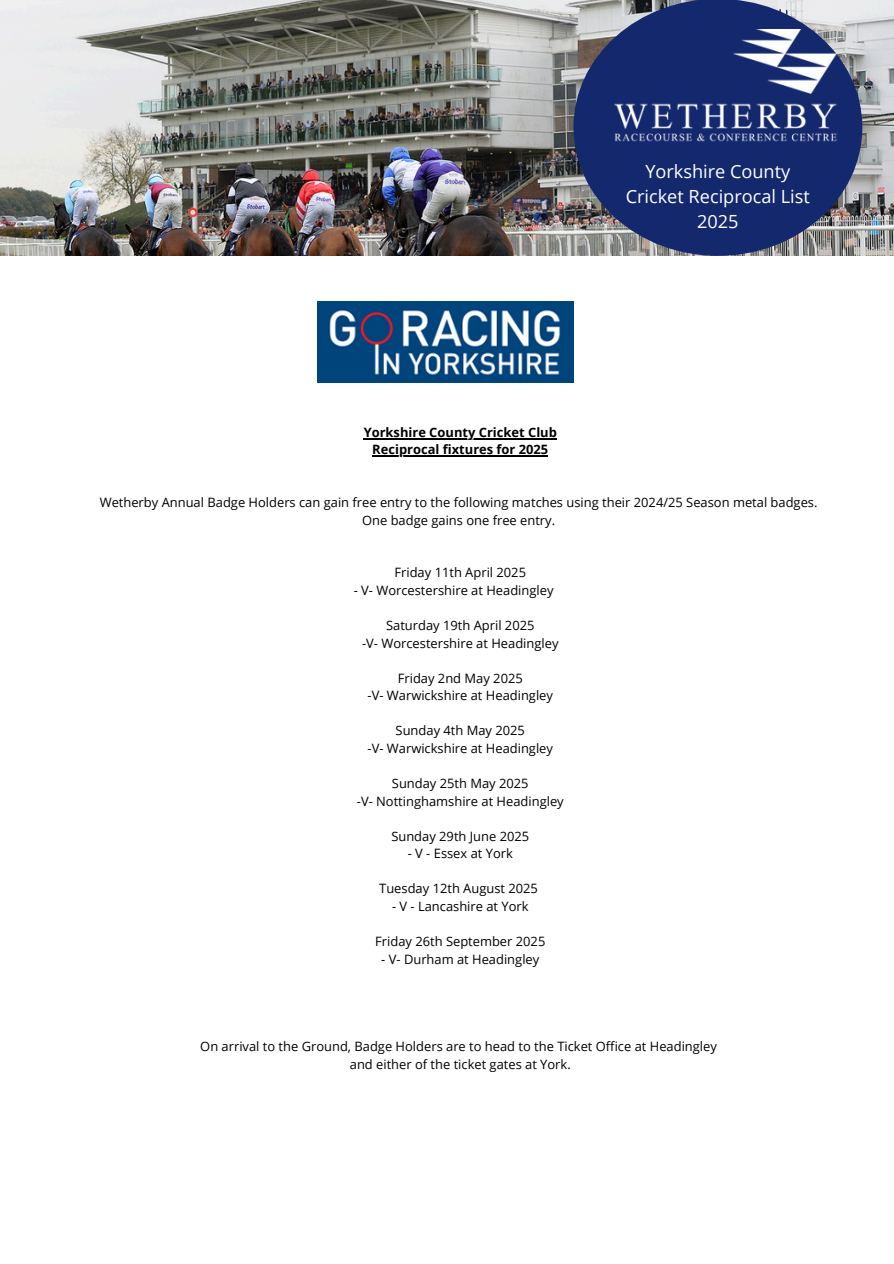
<style>
.page{position:relative;width:894px;height:1264px;background:#fff}
.page>*{position:absolute;margin:0;border:0;box-sizing:border-box;transform-origin:0 0}
.t1{font:18.15px/24.9px "Open Sans";color:#fff;text-align:center}
.t2{font:12.9px "Open Sans";color:#000}
.t3{font:700 12.9px "Open Sans";color:#000}
</style>
<div class="page">
<img style="left:0;top:0;width:893px;height:255px">
<div style="left:573px;top:0;width:289px;height:256px;background:#14286e;border-radius:50%"></div>
<img style="left:614px;top:30px;width:224px;height:111px">
<hr style="left:363px;top:438px;width:193px;height:1px;background:#000">
<hr style="left:372px;top:455px;width:176px;height:1px;background:#000">
<img style="left:317px;top:301px;width:256px;height:81px">
<p class="t1" style="left:625px;top:159px;width:185px">Yorkshire County<br>Cricket Reciprocal List<br>2025</p>
<p class="t3" style="left:363px;top:423px;width:195px">Yorkshire County Cricket Club</p>
<p class="t3" style="left:372px;top:440px;width:177px">Reciprocal fixtures for 2025</p>
<p class="t2" style="left:100px;top:493px;width:719px">Wetherby Annual Badge Holders can gain free entry to the following matches using their 2024/25 Season metal badges.</p>
<h1 class="t2" style="left:362px;top:511px;width:194px">One badge gains one free entry.</h1>
<h2 class="t2" style="left:394px;top:563px;width:133px">Friday 11th April 2025</h2>
<p class="t2" style="left:353px;top:581px;width:201px">- V- Worcestershire at Headingley</p>
<p class="t2" style="left:386px;top:616px;width:150px">Saturday 19th April 2025</p>
<p class="t2" style="left:362px;top:633px;width:198px">-V- Worcestershire at Headingley</p>
<p class="t2" style="left:397px;top:669px;width:126px">Friday 2nd May 2025</p>
<p class="t2" style="left:367px;top:686px;width:187px">-V- Warwickshire at Headingley</p>
<p class="t2" style="left:395px;top:721px;width:131px">Sunday 4th May 2025</p>
<p class="t2" style="left:367px;top:739px;width:187px">-V- Warwickshire at Headingley</p>
<p class="t2" style="left:392px;top:774px;width:138px">Sunday 25th May 2025</p>
<p class="t2" style="left:357px;top:791px;width:208px">-V- Nottinghamshire at Headingley</p>
<p class="t2" style="left:391px;top:826px;width:139px">Sunday 29th June 2025</p>
<p class="t2" style="left:407px;top:844px;width:107px">- V - Essex at York</p>
<p class="t2" style="left:379px;top:879px;width:160px">Tuesday 12th August 2025</p>
<p class="t2" style="left:392px;top:897px;width:138px">- V - Lancashire at York</p>
<p class="t2" style="left:375px;top:932px;width:172px">Friday 26th September 2025</p>
<p class="t2" style="left:381px;top:949px;width:159px">- V- Durham at Headingley</p>
<p class="t2" style="left:200px;top:1037px;width:518px">On arrival to the Ground, Badge Holders are to head to the Ticket Office at Headingley</p>
<p class="t2" style="left:350px;top:1055px;width:222px">and either of the ticket gates at York.</p>
</div>
